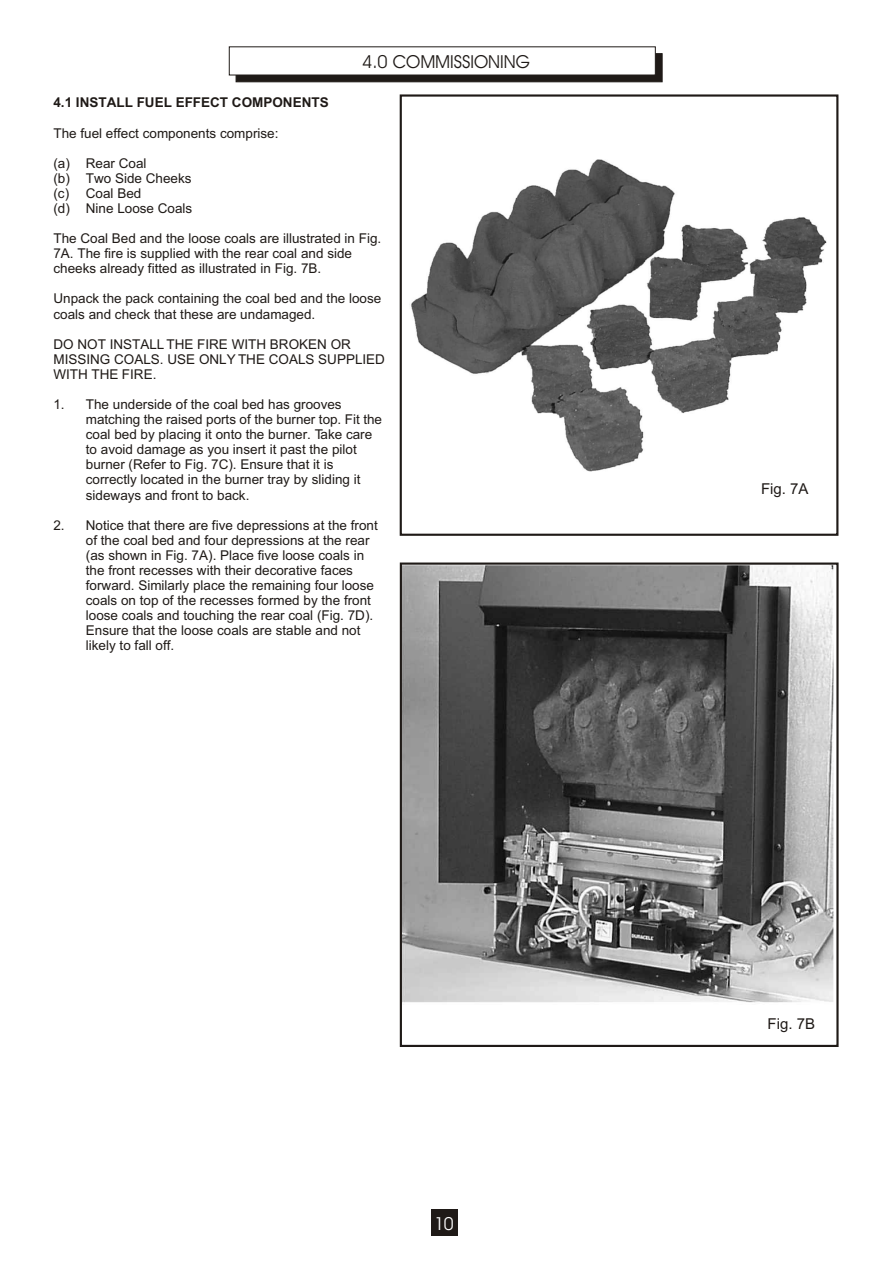
<style>
.page{position:relative;width:894px;height:1263px;background:#fff}
.page>*{position:absolute;margin:0;border:0;box-sizing:border-box;transform-origin:0 0}
.t1{font:18px "Avant Garde Bk BT";color:#1f1a17}
.t2{font:18px "Avant Garde Bk BT";color:#fff}
.t3{font:15px "Arial";color:#1f1a17}
.t4{font:13.5px/15.1px "Arial";color:#1f1a17}
.t5{font:700 13.5px "Arial";color:#1f1a17}
</style>
<div class="page">
<img style="left:403px;top:566px;width:431px;height:437px">
<div style="left:400px;top:563px;width:439px;height:484px;border:2px solid #1f1a17"></div>
<div style="left:400px;top:94px;width:438px;height:442px;border:2px solid #1f1a17"></div>
<img style="left:411px;top:160px;width:416px;height:311px">
<div style="left:431px;top:1209px;width:27px;height:27px;background:#1f1a17"></div>
<div style="left:236px;top:53px;width:426px;height:29px;background:#1f1a17;border:1px solid #1f1a17"></div>
<div style="left:229px;top:47px;width:427px;height:28px;background:#fff"></div>
<h1 class="t1" style="left:362px;top:55px;width:169px">4.0 COMMISSIONING</h1>
<p class="t5" style="left:53px;top:98px;width:277px">4.1 INSTALL FUEL EFFECT COMPONENTS</p>
<p class="t4" style="left:53px;top:127px;width:227px">The fuel effect components comprise:</p>
<p class="t4" style="left:53px;top:157px;width:140px">(a) Rear Coal<br>(b) Two Side Cheeks (c) Coal Bed<br>(d) Nine Loose Coals</p>
<p class="t4" style="left:53px;top:232px;width:329px">The Coal Bed and the loose coals are illustrated in Fig.<br>7A. The fire is supplied with the rear coal and side cheeks already fitted as illustrated in Fig. 7B.</p>
<p class="t4" style="left:53px;top:292px;width:329px">Unpack the pack containing the coal bed and the loose coals and check that these are undamaged.</p>
<p class="t4" style="left:53px;top:338px;width:333px">DO NOT INSTALL THE FIRE WITH BROKEN OR<br>MISSING COALS. USE ONLY THE COALS SUPPLIED<br>WITH THE FIRE.</p>
<p class="t4" style="left:86px;top:398px;width:298px;text-indent:-32px">1. The underside of the coal bed has grooves matching the raised ports of the burner top. Fit the coal bed by placing it onto the burner. Take care to avoid damage as you insert it past the pilot burner (Refer to Fig. 7C). Ensure that it is correctly located in the burner tray by sliding it sideways and front to back.</p>
<p class="t4" style="left:86px;top:519px;width:293px;text-indent:-32px">2. Notice that there are five depressions at the front of the coal bed and four depressions at the rear (as shown in Fig. 7A). Place five loose coals in the front recesses with their decorative faces forward. Similarly place the remaining four loose coals on top of the recesses formed by the front loose coals and touching the rear coal (Fig. 7D).<br>Ensure that the loose coals are stable and not likely to fall off.</p>
<h1 class="t2" style="left:434px;top:1216px;width:21px">10</h1>
<p class="t3" style="left:761px;top:483px;width:49px">Fig. 7A</p>
<p class="t3" style="left:768px;top:1018px;width:49px">Fig. 7B</p>
</div>
